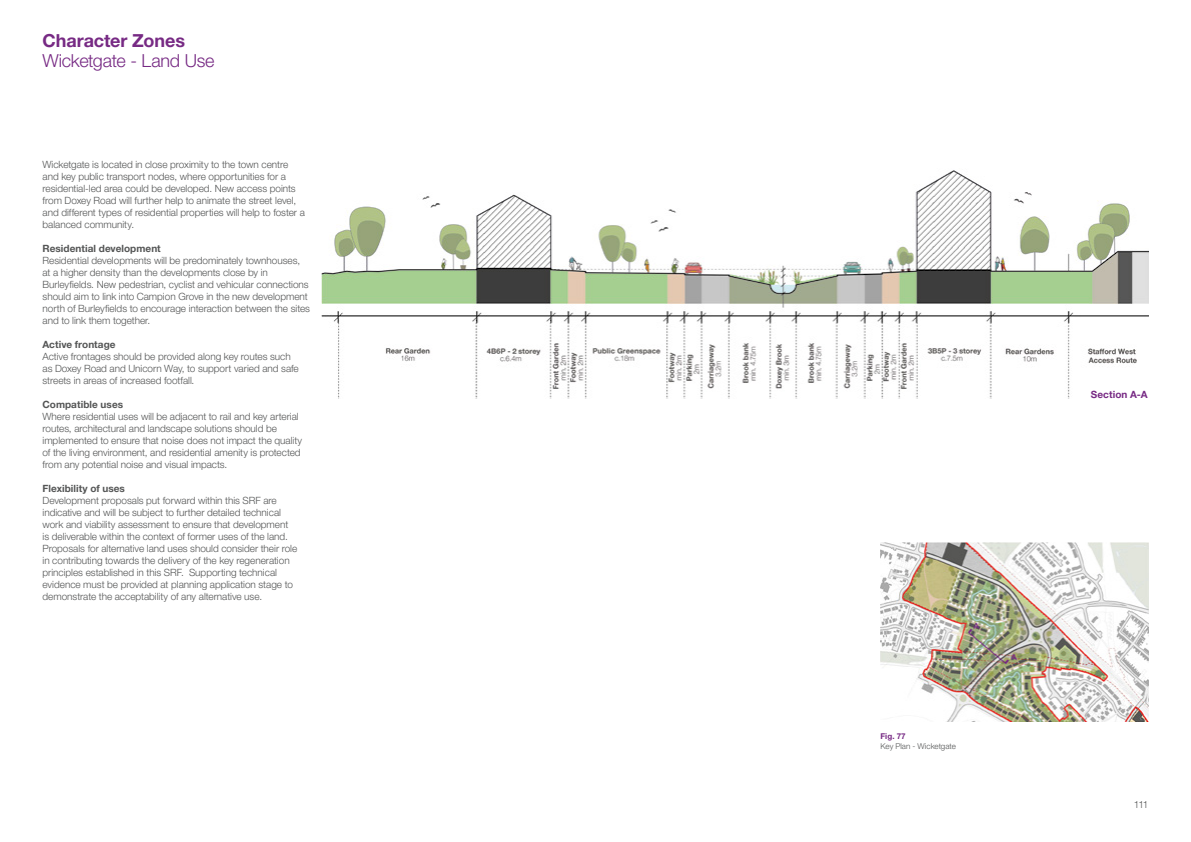
<style>
.page{position:relative;width:1191px;height:842px;background:#fff}
.page>*{position:absolute;margin:0;border:0;box-sizing:border-box;transform-origin:0 0}
.Subheading_-_Doc_Col{font:300 18px "Helvetica Neue LT Std";letter-spacing:-.015em;color:#772a84}
.Heading_-_Doc_Colour{font:700 18px "Helvetica Neue LT Std";letter-spacing:-.005em;color:#772a84}
.Body_Copy_-_Grey_-_1{font:300 10px/12px "Helvetica Neue LT Std";letter-spacing:-.005em;color:#545555}
.Body_Copy_-_Grey_-_1-2{font:700 10px "Helvetica Neue LT Std";letter-spacing:.005em;color:#545555}
.Body_Copy_Heading{font:700 10px "Helvetica Neue LT Std";letter-spacing:.005em;color:#772a84}
.Caption_Body_Copy{font:300 8px "Helvetica Neue LT Std";letter-spacing:-.005em;color:#545555}
.Caption_Heading_-_8{font:700 8px "Helvetica Neue LT Std";color:#772a84}
</style>
<div class="page">
<img style="left:322px;top:170px;width:826px;height:228px">
<img style="left:880px;top:542px;width:268px;height:180px">
<p class="Heading_-_Doc_Colour" style="left:43px;top:29px;width:144px">Character Zones</p>
<p class="Subheading_-_Doc_Col" style="left:43px;top:49px;width:174px">Wicketgate - Land Use</p>
<p class="Body_Copy_-_Grey_-_1" style="left:43px;top:158px;width:264px">Wicketgate is located in close proximity to the town centre and key public transport nodes, where opportunities for a residential-led area could be developed. New access points from Doxey Road will further help to animate the street level, and different types of residential properties will help to foster a balanced community.</p>
<p class="Body_Copy_-_Grey_-_1-2" style="left:43px;top:242px;width:120px">Residential development</p>
<p class="Body_Copy_-_Grey_-_1" style="left:43px;top:254px;width:269px">Residential developments will be predominately townhouses, at a higher density than the developments close by in Burleyfields. New pedestrian, cyclist and vehicular connections should aim to link into Campion Grove in the new development north of Burleyfields to encourage interaction between the sites and to link them together.</p>
<p class="Body_Copy_-_Grey_-_1-2" style="left:43px;top:338px;width:75px">Active frontage</p>
<p class="Body_Copy_-_Grey_-_1" style="left:43px;top:350px;width:258px">Active frontages should be provided along key routes such as Doxey Road and Unicorn Way, to support varied and safe streets in areas of increased footfall.</p>
<p class="Body_Copy_-_Grey_-_1-2" style="left:43px;top:398px;width:82px">Compatible uses</p>
<p class="Body_Copy_-_Grey_-_1" style="left:43px;top:410px;width:261px">Where residential uses will be adjacent to rail and key arterial routes, architectural and landscape solutions should be implemented to ensure that noise does not impact the quality of the living environment, and residential amenity is protected from any potential noise and visual impacts.</p>
<p class="Body_Copy_-_Grey_-_1-2" style="left:43px;top:482px;width:84px">Flexibility of uses</p>
<p class="Body_Copy_-_Grey_-_1" style="left:43px;top:494px;width:256px">Development proposals put forward within this SRF are indicative and will be subject to further detailed technical work and viability assessment to ensure that development is deliverable within the context of former uses of the land.<br>Proposals for alternative land uses should consider their role in contributing towards the delivery of the key regeneration principles established in this SRF. Supporting technical evidence must be provided at planning application stage to demonstrate the acceptability of any alternative use.</p>
<p class="Caption_Heading_-_8" style="left:880px;top:731px;width:27px">Fig. 77</p>
<p class="Caption_Body_Copy" style="left:880px;top:741px;width:77px">Key Plan - Wicketgate</p>
<p class="Body_Copy_Heading" style="left:1091px;top:388px;width:58px">Section A-A</p>
<p class="Body_Copy_-_Grey_-_1" style="left:1134px;top:798px;width:16px">111</p>
</div>
